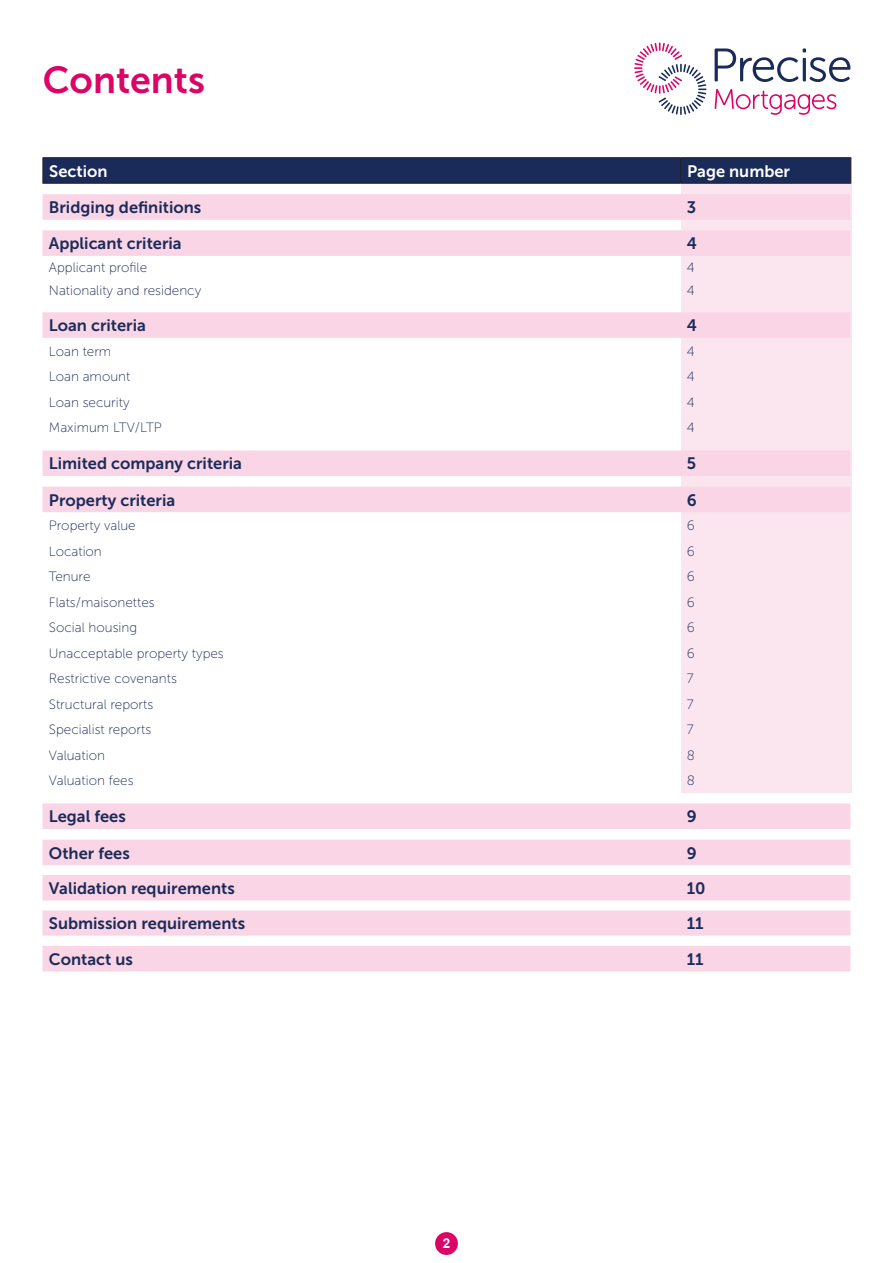
<style>
.page{position:relative;width:893px;height:1263px;background:#fff}
.page>*{position:absolute;margin:0;border:0;box-sizing:border-box;transform-origin:0 0}
.t1{font:37.5px "Museo Sans 700";color:#db0568}
.t2{font:16.5px "Museo Sans 700";color:#1b2b59}
.t3{font:16.5px "Museo Sans 700";color:#fff}
.t4{font:13.5px "Museo Sans 100";color:#1b2b59}
.t5{font:700 13.5px "Arial";color:#fff}
</style>
<div class="page">
<div style="left:435px;top:1232px;width:23px;height:23px;background:#db0468;border-radius:50%"></div>
<svg style="left:715px;top:48px;width:135px;height:34px"></svg>
<svg style="left:715px;top:89px;width:121px;height:26px"></svg>
<svg style="left:634px;top:43px;width:72px;height:72px"></svg>
<div style="left:681px;top:157px;width:170px;height:636px;background:#fbe6f0"></div>
<hr style="left:43px;top:157px;width:638px;height:1px;background:#231f20">
<hr style="left:681px;top:157px;width:170px;height:1px;background:#231f20">
<svg style="left:43px;top:158px;width:808px;height:25px;background:#1b2a57"></svg>
<hr style="left:43px;top:183px;width:638px;height:1px;background:#231f20">
<hr style="left:681px;top:183px;width:170px;height:1px;background:#231f20">
<div style="left:43px;top:194px;width:807px;height:26px;background:#f9d5e5"></div>
<div style="left:43px;top:230px;width:807px;height:26px;background:#f9d5e5"></div>
<div style="left:43px;top:312px;width:807px;height:26px;background:#f9d5e5"></div>
<div style="left:43px;top:450px;width:807px;height:26px;background:#f9d5e5"></div>
<div style="left:43px;top:487px;width:807px;height:25px;background:#f9d5e5"></div>
<div style="left:43px;top:803px;width:807px;height:26px;background:#f9d5e5"></div>
<div style="left:43px;top:840px;width:807px;height:25px;background:#f9d5e5"></div>
<div style="left:43px;top:875px;width:807px;height:25px;background:#f9d5e5"></div>
<svg style="left:43px;top:910px;width:807px;height:26px;background:#f9d6e5"></svg>
<div style="left:43px;top:946px;width:807px;height:25px;background:#f9d5e5"></div>
<p class="t1" style="left:43px;top:59px;width:164px">Contents</p>
<p class="t3" style="left:49px;top:162px;width:60px">Section</p>
<p class="t3" style="left:687px;top:162px;width:104px">Page number</p>
<p class="t2" style="left:49px;top:198px;width:154px">Bridging definitions</p>
<p class="t2" style="left:687px;top:198px;width:11px">3</p>
<p class="t2" style="left:49px;top:234px;width:134px">Applicant criteria</p>
<p class="t2" style="left:687px;top:234px;width:12px">4</p>
<p class="t4" style="left:49px;top:261px;width:100px">Applicant profile</p>
<p class="t4" style="left:687px;top:261px;width:9px">4</p>
<p class="t4" style="left:49px;top:283px;width:154px">Nationality and residency</p>
<p class="t4" style="left:687px;top:283px;width:9px">4</p>
<p class="t2" style="left:49px;top:316px;width:99px">Loan criteria</p>
<p class="t2" style="left:687px;top:316px;width:12px">4</p>
<p class="t4" style="left:49px;top:344px;width:64px">Loan term</p>
<p class="t4" style="left:687px;top:344px;width:9px">4</p>
<p class="t4" style="left:49px;top:369px;width:83px">Loan amount</p>
<p class="t4" style="left:687px;top:369px;width:9px">4</p>
<p class="t4" style="left:49px;top:395px;width:82px">Loan security</p>
<p class="t4" style="left:687px;top:395px;width:9px">4</p>
<p class="t4" style="left:49px;top:420px;width:114px">Maximum LTV/LTP</p>
<p class="t4" style="left:687px;top:420px;width:9px">4</p>
<p class="t2" style="left:49px;top:455px;width:195px">Limited company criteria</p>
<p class="t2" style="left:687px;top:455px;width:11px">5</p>
<p class="t2" style="left:49px;top:491px;width:128px">Property criteria</p>
<p class="t2" style="left:687px;top:491px;width:11px">6</p>
<p class="t4" style="left:49px;top:518px;width:88px">Property value</p>
<p class="t4" style="left:687px;top:518px;width:9px">6</p>
<p class="t4" style="left:49px;top:544px;width:54px">Location</p>
<p class="t4" style="left:687px;top:544px;width:9px">6</p>
<p class="t4" style="left:49px;top:569px;width:43px">Tenure</p>
<p class="t4" style="left:687px;top:569px;width:9px">6</p>
<p class="t4" style="left:49px;top:595px;width:107px">Flats/maisonettes</p>
<p class="t4" style="left:687px;top:595px;width:9px">6</p>
<p class="t4" style="left:49px;top:620px;width:90px">Social housing</p>
<p class="t4" style="left:687px;top:620px;width:9px">6</p>
<p class="t4" style="left:49px;top:646px;width:176px">Unacceptable property types</p>
<p class="t4" style="left:687px;top:646px;width:9px">6</p>
<p class="t4" style="left:49px;top:671px;width:130px">Restrictive covenants</p>
<p class="t4" style="left:687px;top:671px;width:8px">7</p>
<p class="t4" style="left:49px;top:697px;width:106px">Structural reports</p>
<p class="t4" style="left:687px;top:697px;width:8px">7</p>
<p class="t4" style="left:49px;top:722px;width:104px">Specialist reports</p>
<p class="t4" style="left:687px;top:722px;width:8px">7</p>
<p class="t4" style="left:49px;top:748px;width:58px">Valuation</p>
<p class="t4" style="left:687px;top:748px;width:10px">8</p>
<p class="t4" style="left:49px;top:773px;width:86px">Valuation fees</p>
<p class="t4" style="left:687px;top:773px;width:10px">8</p>
<p class="t2" style="left:49px;top:807px;width:78px">Legal fees</p>
<p class="t2" style="left:687px;top:807px;width:11px">9</p>
<p class="t2" style="left:49px;top:844px;width:82px">Other fees</p>
<p class="t2" style="left:687px;top:844px;width:11px">9</p>
<p class="t2" style="left:49px;top:879px;width:187px">Validation requirements</p>
<p class="t2" style="left:687px;top:879px;width:20px">10</p>
<p class="t2" style="left:49px;top:914px;width:198px">Submission requirements</p>
<p class="t2" style="left:687px;top:914px;width:18px">11</p>
<p class="t2" style="left:49px;top:950px;width:86px">Contact us</p>
<p class="t2" style="left:687px;top:950px;width:18px">11</p>
<p class="t5" style="left:443px;top:1234px;width:9px">2</p>
</div>
